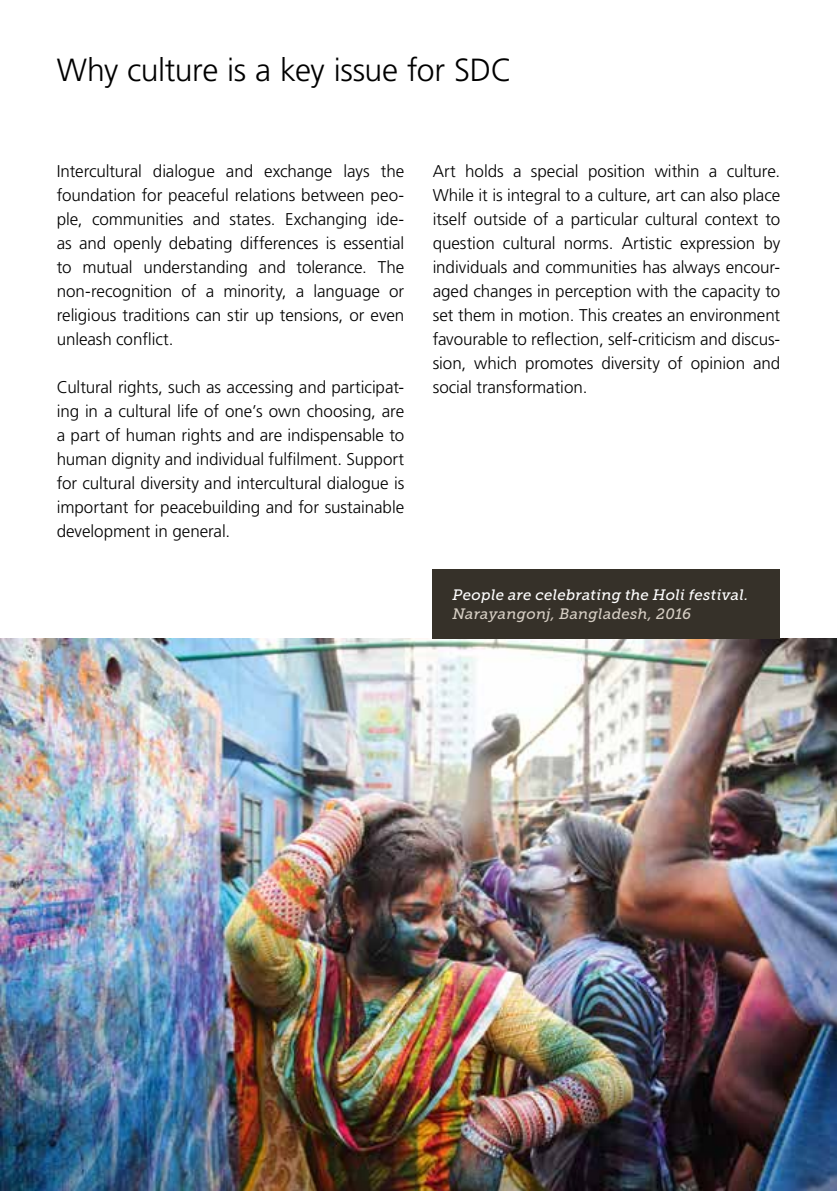
<style>
.page{position:relative;width:837px;height:1191px;background:#fff}
.page>*{position:absolute;margin:0;border:0;box-sizing:border-box;transform-origin:0 0}
.t1{font:300 32px "Frutiger LT Pro";letter-spacing:-.015em;color:#000}
.t2{font:300 17px/24px "Frutiger LT Pro";letter-spacing:-.005em;color:#000;text-align:justify}
.t3{font:italic 15px "Museo Slab 500";letter-spacing:.015em;color:#fff}
.t4{font:italic 15px "Museo Slab 500";letter-spacing:.015em;color:#d6cec3}
</style>
<div class="page">
<img style="left:0;top:639px;width:836px;height:552px">
<div style="left:432px;top:569px;width:348px;height:70px;background:#363129"></div>
<h1 class="t1" style="left:57px;top:51px;width:456px">Why culture is a key issue for SDC</h1>
<p class="t2" style="left:57px;top:159px;width:349px">Intercultural dialogue and exchange lays the foundation for peaceful relations between peo&shy;ple, communities and states. Exchanging ide&shy;as and openly debating differences is essential to mutual understanding and tolerance. The non-recognition of a minority, a language or religious traditions can stir up tensions, or even unleash conflict.</p>
<p class="t2" style="left:57px;top:375px;width:349px">Cultural rights, such as accessing and participat&shy;ing in a cultural life of one’s own choosing, are a part of human rights and are indispensable to human dignity and individual fulfilment. Support for cultural diversity and intercultural dialogue is important for peacebuilding and for sustainable development in general.</p>
<p class="t2" style="left:432px;top:159px;width:349px">Art holds a special position within a culture.<br>While it is integral to a culture, art can also place itself outside of a particular cultural context to question cultural norms. Artistic expression by individuals and communities has always encour&shy;aged changes in perception with the capacity to set them in motion. This creates an environment favourable to reflection, self-criticism and discus&shy;sion, which promotes diversity of opinion and social transformation.</p>
<p class="t3" style="left:452px;top:586px;width:297px">People are celebrating the Holi festival.</p>
<p class="t4" style="left:452px;top:605px;width:240px">Narayangonj, Bangladesh, 2016</p>
</div>
